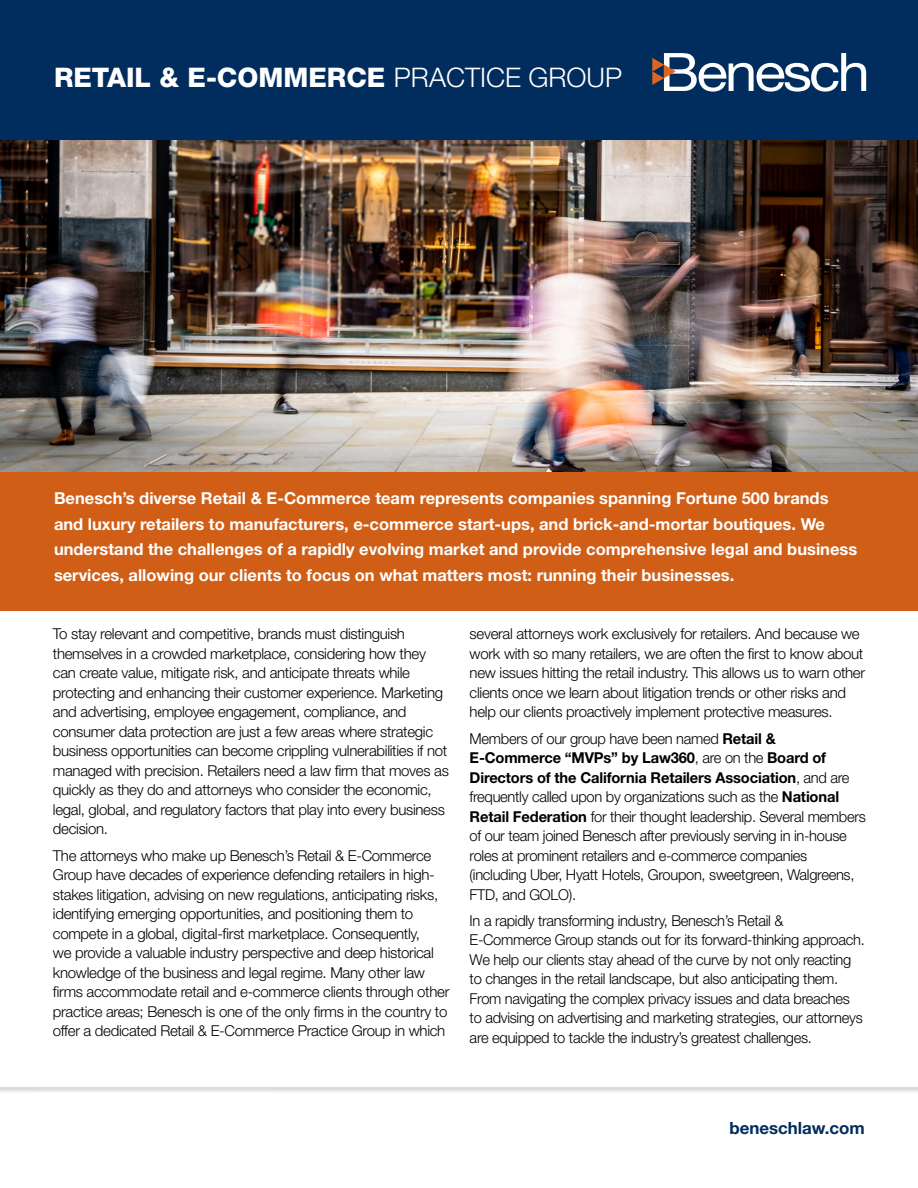
<style>
.page{position:relative;width:918px;height:1188px;background:#fff}
.page>*{position:absolute;margin:0;border:0;box-sizing:border-box;transform-origin:0 0}
.t1{font:800 27px "Helvetica Neue LT Std";color:#fff}
.t2{font:700 16.95px "Helvetica Neue LT Std";color:#002d5d}
.t3{font:700 16.5px/25.5px "Helvetica Neue LT Std";color:#fff}
.t4{font:300 15px/19.5px "Helvetica Neue LT Std";letter-spacing:-.02em;color:#000}
.s1{font-weight:300}
.s2{font-weight:700}
</style>
<div class="page">
<div style="left:0;top:0;width:918px;height:451px;background:#002d5d"></div>
<img style="left:0;top:140px;width:918px;height:332px">
<svg style="left:652px;top:53px;width:214px;height:39px"></svg>
<div style="left:0;top:472px;width:918px;height:139px;background:#d05e16"></div>
<h1 class="t1" style="left:54px;top:61px;width:570px">RETAIL &amp; E-COMMERCE <span class="s1">PRACTICE GROUP</span></h1>
<p class="t3" style="left:54px;top:485px;width:805px">Benesch’s diverse Retail &amp; E-Commerce team represents companies spanning Fortune 500 brands and luxury retailers to manufacturers, e-commerce start-ups, and brick-and-mortar boutiques. We understand the challenges of a rapidly evolving market and provide comprehensive legal and business services, allowing our clients to focus on what matters most: running their businesses.</p>
<p class="t4" style="left:53px;top:624px;width:397px">To stay relevant and competitive, brands must distinguish themselves in a crowded marketplace, considering how they can create value, mitigate risk, and anticipate threats while protecting and enhancing their customer experience. Marketing and advertising, employee engagement, compliance, and consumer data protection are just a few areas where strategic business opportunities can become crippling vulnerabilities if not managed with precision. Retailers need a law firm that moves as quickly as they do and attorneys who consider the economic, legal, global, and regulatory factors that play into every business decision.</p>
<p class="t4" style="left:53px;top:845px;width:398px">The attorneys who make up Benesch’s Retail &amp; E-Commerce Group have decades of experience defending retailers in high&shy;stakes litigation, advising on new regulations, anticipating risks, identifying emerging opportunities, and positioning them to compete in a global, digital-first marketplace. Consequently,<br>we provide a valuable industry perspective and deep historical knowledge of the business and legal regime. Many other law firms accommodate retail and e-commerce clients through other practice areas; Benesch is one of the only firms in the country to offer a dedicated Retail &amp; E-Commerce Practice Group in which</p>
<p class="t4" style="left:470px;top:624px;width:397px">several attorneys work exclusively for retailers. And because we work with so many retailers, we are often the first to know about new issues hitting the retail industry. This allows us to warn other clients once we learn about litigation trends or other risks and help our clients proactively implement protective measures.</p>
<p class="t4" style="left:470px;top:728px;width:398px">Members of our group have been named <span class="s2">Retail &amp; E-Commerce “MVPs” by Law360</span>, are on the <span class="s2">Board of Directors of the California Retailers Association</span>, and are frequently called upon by organizations such as the <span class="s2">National Retail Federation</span> for their thought leadership. Several members of our team joined Benesch after previously serving in in-house roles at prominent retailers and e-commerce companies (including Uber, Hyatt Hotels, Groupon, sweetgreen, Walgreens, FTD, and GOLO).</p>
<p class="t4" style="left:470px;top:910px;width:397px">In a rapidly transforming industry, Benesch’s Retail &amp; E-Commerce Group stands out for its forward-thinking approach.<br>We help our clients stay ahead of the curve by not only reacting to changes in the retail landscape, but also anticipating them.<br>From navigating the complex privacy issues and data breaches to advising on advertising and marketing strategies, our attorneys are equipped to tackle the industry’s greatest challenges.</p>
<p class="t2" style="left:729px;top:1117px;width:137px">beneschlaw.com</p>
</div>
